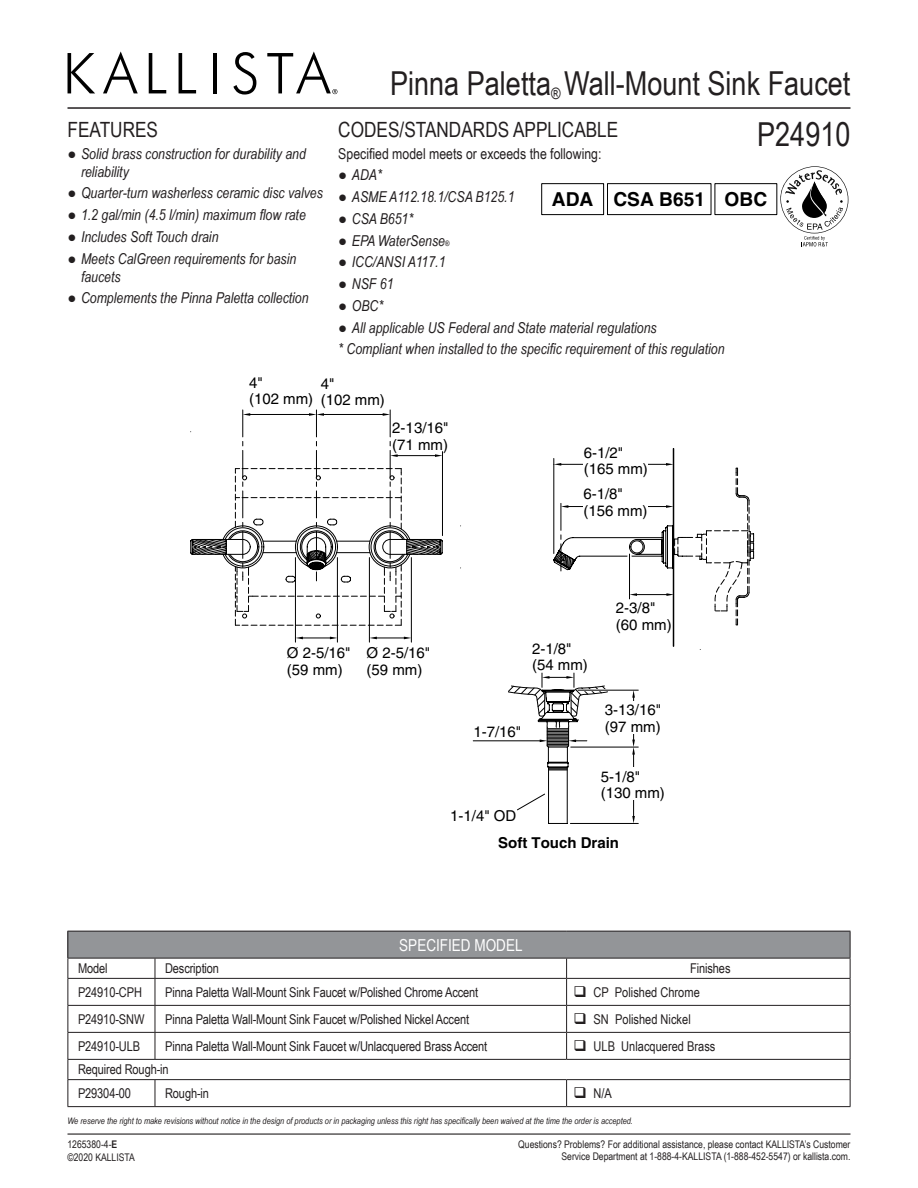
<style>
.page{position:relative;width:918px;height:1188px;background:#fff}
.page>*{position:absolute;margin:0;border:0;box-sizing:border-box;transform-origin:0 0}
.SKU{font:33px "Arial Narrow";color:#231f20}
.Features_Codes_Headi{font:21px "Arial Narrow";color:#231f20}
.t1{font:700 19.2px "Helvetica";color:#000}
.Table_Heading{font:16.5px "Arial Narrow";color:#fff}
.Features_Codes_Bulle{font:italic 15px/18px "Arial Narrow";color:#231f20}
.t2{font:15px/16.5px "Helvetica";color:#000}
.Specified_model_meet{font:15px "Arial Narrow";color:#231f20}
.t3{font:700 15px "Helvetica";color:#000}
.Table_Heading_2{font:13.5px "Arial Narrow";letter-spacing:-.01em;color:#231f20}
.t4{font:10.5px/12.6px "Arial Narrow";color:#231f20;text-align:right}
.t5{font:italic 9px "Arial Narrow";color:#231f20}
.s1{font-family:"Times New Roman";font-style:normal}
.s2{font-size:7.5px}
.s3{font-weight:700}
</style>
<div class="page">
<hr style="left:473px;top:741px;width:67px;height:1px;background:#000">
<hr style="left:295px;top:558px;width:1px;height:84px;background:#000">
<hr style="left:337px;top:558px;width:1px;height:84px;background:#000">
<svg style="left:295px;top:637px;width:42px;height:2px"></svg>
<svg style="left:507px;top:673px;width:132px;height:151px"></svg>
<hr style="left:673px;top:449px;width:1px;height:197px;background:#000">
<hr style="left:369px;top:558px;width:1px;height:84px;background:#000">
<hr style="left:411px;top:558px;width:1px;height:84px;background:#000">
<svg style="left:369px;top:637px;width:42px;height:2px"></svg>
<hr style="left:553px;top:458px;width:1px;height:96px;background:#000">
<svg style="left:553px;top:463px;width:202px;height:162px"></svg>
<hr style="left:636px;top:594px;width:31px;height:1px;background:#000">
<svg style="left:190px;top:410px;width:253px;height:216px"></svg>
<hr style="left:397px;top:455px;width:39px;height:1px;background:#000">
<div style="left:605px;top:701px;width:56px;height:33px;background:#fff"></div>
<div style="left:601px;top:767px;width:64px;height:33px;background:#fff"></div>
<div style="left:583px;top:485px;width:65px;height:33px;background:#fff"></div>
<div style="left:584px;top:443px;width:64px;height:33px;background:#fff"></div>
<svg style="left:541px;top:166px;width:307px;height:80px"></svg>
<svg style="left:68px;top:53px;width:27px;height:40px"></svg>
<svg style="left:103px;top:51px;width:35px;height:42px"></svg>
<svg style="left:149px;top:53px;width:17px;height:40px"></svg>
<svg style="left:179px;top:53px;width:17px;height:40px"></svg>
<hr style="left:213px;top:53px;width:4px;height:40px;background:#000">
<svg style="left:233px;top:52px;width:23px;height:43px"></svg>
<svg style="left:267px;top:51px;width:70px;height:43px"></svg>
<hr style="left:68px;top:107px;width:782px;height:2px;background:#231f20">
<hr style="left:68px;top:1133px;width:782px;height:2px;background:#231f20">
<div style="left:68px;top:931px;width:782px;height:27px;background:#939598"></div>
<hr style="left:155px;top:978px;width:412px;height:1px;background:#231f20">
<hr style="left:155px;top:1005px;width:412px;height:1px;background:#231f20">
<hr style="left:155px;top:1032px;width:412px;height:1px;background:#231f20">
<hr style="left:155px;top:1106px;width:412px;height:1px;background:#231f20">
<svg style="left:566px;top:1080px;width:1px;height:26px"></svg>
<hr style="left:567px;top:1106px;width:284px;height:1px;background:#231f20">
<hr style="left:68px;top:978px;width:87px;height:1px;background:#231f20">
<hr style="left:68px;top:1005px;width:87px;height:1px;background:#231f20">
<hr style="left:68px;top:1032px;width:87px;height:1px;background:#231f20">
<svg style="left:155px;top:959px;width:1px;height:100px"></svg>
<svg style="left:155px;top:1080px;width:1px;height:26px"></svg>
<hr style="left:68px;top:1106px;width:87px;height:1px;background:#231f20">
<hr style="left:68px;top:931px;width:87px;height:1px;background:#231f20">
<hr style="left:155px;top:931px;width:412px;height:1px;background:#231f20">
<hr style="left:567px;top:931px;width:284px;height:1px;background:#231f20">
<hr style="left:68px;top:958px;width:87px;height:1px;background:#231f20">
<hr style="left:155px;top:958px;width:412px;height:1px;background:#231f20">
<hr style="left:567px;top:958px;width:284px;height:1px;background:#231f20">
<svg style="left:566px;top:958px;width:1px;height:101px"></svg>
<hr style="left:567px;top:978px;width:284px;height:1px;background:#231f20">
<hr style="left:567px;top:1005px;width:284px;height:1px;background:#231f20">
<hr style="left:567px;top:1032px;width:284px;height:1px;background:#231f20">
<hr style="left:68px;top:1059px;width:87px;height:1px;background:#231f20">
<svg style="left:68px;top:932px;width:1px;height:174px"></svg>
<hr style="left:155px;top:1059px;width:412px;height:1px;background:#231f20">
<hr style="left:567px;top:1059px;width:284px;height:1px;background:#231f20">
<svg style="left:850px;top:932px;width:1px;height:174px"></svg>
<hr style="left:68px;top:1079px;width:87px;height:1px;background:#231f20">
<hr style="left:155px;top:1079px;width:412px;height:1px;background:#231f20">
<hr style="left:567px;top:1079px;width:284px;height:1px;background:#231f20">
<p class="Features_Codes_Headi" style="left:68px;top:114px;width:92px">FEATURES</p>
<p class="Features_Codes_Bulle" style="left:81px;top:144px;width:226px;text-indent:-14px"><span class="s1">●</span> Solid brass construction for durability and reliability</p>
<p class="Features_Codes_Bulle" style="left:68px;top:184px;width:257px"><span class="s1">●</span> Quarter-turn washerless ceramic disc valves</p>
<p class="Features_Codes_Bulle" style="left:68px;top:205px;width:240px"><span class="s1">●</span> 1.2 gal/min (4.5 l/min) maximum flow rate</p>
<p class="Features_Codes_Bulle" style="left:68px;top:227px;width:153px"><span class="s1">●</span> Includes Soft Touch drain</p>
<p class="Features_Codes_Bulle" style="left:81px;top:249px;width:217px;text-indent:-14px"><span class="s1">●</span> Meets CalGreen requirements for basin faucets</p>
<p class="Features_Codes_Bulle" style="left:68px;top:289px;width:243px"><span class="s1">●</span> Complements the Pinna Paletta collection</p>
<p class="SKU" style="left:390px;top:59px;width:462px">Pinna Paletta<sub>®</sub> Wall-Mount Sink Faucet</p>
<p class="Features_Codes_Headi" style="left:338px;top:114px;width:282px">CODES/STANDARDS APPLICABLE</p>
<p class="Specified_model_meet" style="left:338px;top:142px;width:265px">Specified model meets or exceeds the following:</p>
<p class="Features_Codes_Bulle" style="left:338px;top:166px;width:45px"><span class="s1">●</span> ADA*</p>
<p class="Features_Codes_Bulle" style="left:338px;top:187px;width:178px"><span class="s1">●</span> ASME A112.18.1/CSA B125.1</p>
<p class="Features_Codes_Bulle" style="left:338px;top:209px;width:76px"><span class="s1">●</span> CSA B651*</p>
<p class="Features_Codes_Bulle" style="left:338px;top:231px;width:113px"><span class="s1">●</span> EPA WaterSense<span class="s2">®</span></p>
<p class="Features_Codes_Bulle" style="left:338px;top:253px;width:109px"><span class="s1">●</span> ICC/ANSI A117.1</p>
<p class="Features_Codes_Bulle" style="left:338px;top:274px;width:57px"><span class="s1">●</span> NSF 61</p>
<p class="Features_Codes_Bulle" style="left:338px;top:296px;width:46px"><span class="s1">●</span> OBC*</p>
<p class="Features_Codes_Bulle" style="left:338px;top:318px;width:320px"><span class="s1">●</span> All applicable US Federal and State material regulations</p>
<p class="Features_Codes_Bulle" style="left:338px;top:340px;width:388px">* Compliant when installed to the specific requirement of this regulation</p>
<p class="SKU" style="left:757px;top:110px;width:95px">P24910</p>
<p class="t1" style="left:552px;top:187px;width:217px">ADA CSA B651 OBC</p>
<p class="t2" style="left:249px;top:374px;width:66px">4"<br>(102 mm)</p>
<p class="t2" style="left:321px;top:375px;width:66px">4"<br>(102 mm)</p>
<p class="t2" style="left:392px;top:419px;width:58px">2-13/16" (71 mm)</p>
<p class="t2" style="left:584px;top:444px;width:66px">6-1/2" (165 mm)</p>
<p class="t2" style="left:583px;top:486px;width:66px">6-1/8" (156 mm)</p>
<p class="t2" style="left:287px;top:645px;width:65px">Ø 2-5/16" (59 mm)</p>
<p class="t2" style="left:367px;top:645px;width:65px">Ø 2-5/16" (59 mm)</p>
<p class="t2" style="left:532px;top:640px;width:57px">2-1/8" (54 mm)</p>
<p class="t2" style="left:473px;top:724px;width:49px">1-7/16"</p>
<p class="t2" style="left:450px;top:807px;width:68px">1-1/4" OD</p>
<p class="t2" style="left:616px;top:600px;width:57px">2-3/8" (60 mm)</p>
<p class="t2" style="left:605px;top:702px;width:58px">3-13/16" (97 mm)</p>
<p class="t2" style="left:601px;top:768px;width:66px">5-1/8" (130 mm)</p>
<p class="t3" style="left:498px;top:833px;width:122px">Soft Touch Drain</p>
<p class="Table_Heading" style="left:399px;top:933px;width:125px">SPECIFIED MODEL</p>
<p class="Table_Heading_2" style="left:78px;top:959px;width:31px">Model</p>
<p class="Table_Heading_2" style="left:165px;top:959px;width:56px">Description</p>
<p class="Table_Heading_2" style="left:690px;top:959px;width:42px">Finishes</p>
<p class="Table_Heading_2" style="left:78px;top:982px;width:66px">P24910-CPH</p>
<p class="Table_Heading_2" style="left:165px;top:982px;width:315px">Pinna Paletta Wall-Mount Sink Faucet w/Polished Chrome Accent</p>
<p class="Table_Heading_2" style="left:594px;top:982px;width:108px">CP Polished Chrome</p>
<p class="Table_Heading_2" style="left:78px;top:1009px;width:68px">P24910-SNW</p>
<p class="Table_Heading_2" style="left:165px;top:1009px;width:306px">Pinna Paletta Wall-Mount Sink Faucet w/Polished Nickel Accent</p>
<p class="Table_Heading_2" style="left:594px;top:1009px;width:99px">SN Polished Nickel</p>
<p class="Table_Heading_2" style="left:78px;top:1036px;width:64px">P24910-ULB</p>
<p class="Table_Heading_2" style="left:165px;top:1036px;width:324px">Pinna Paletta Wall-Mount Sink Faucet w/Unlacquered Brass Accent</p>
<p class="Table_Heading_2" style="left:594px;top:1036px;width:123px">ULB Unlacquered Brass</p>
<p class="Table_Heading_2" style="left:78px;top:1060px;width:92px">Required Rough-in</p>
<p class="Table_Heading_2" style="left:78px;top:1083px;width:55px">P29304-00</p>
<p class="Table_Heading_2" style="left:165px;top:1083px;width:45px">Rough-in</p>
<p class="Table_Heading_2" style="left:594px;top:1083px;width:20px">N/A</p>
<p class="t5" style="left:68px;top:1114px;width:567px">We reserve the right to make revisions without notice in the design of products or in packaging unless this right has specifically been waived at the time the order is accepted.</p>
<p class="t4" style="left:518px;top:1137px;width:334px">Questions? Problems? For additional assistance, please contact KALLISTA’s Customer<br>Service Department at 1-888-4-KALLISTA (1-888-452-5547) or kallista.com.</p>
<p class="t4" style="left:68px;top:1138px;width:69px;text-align:left">1265380-4-<span class="s3">E </span>©2020 KALLISTA</p>
</div>
